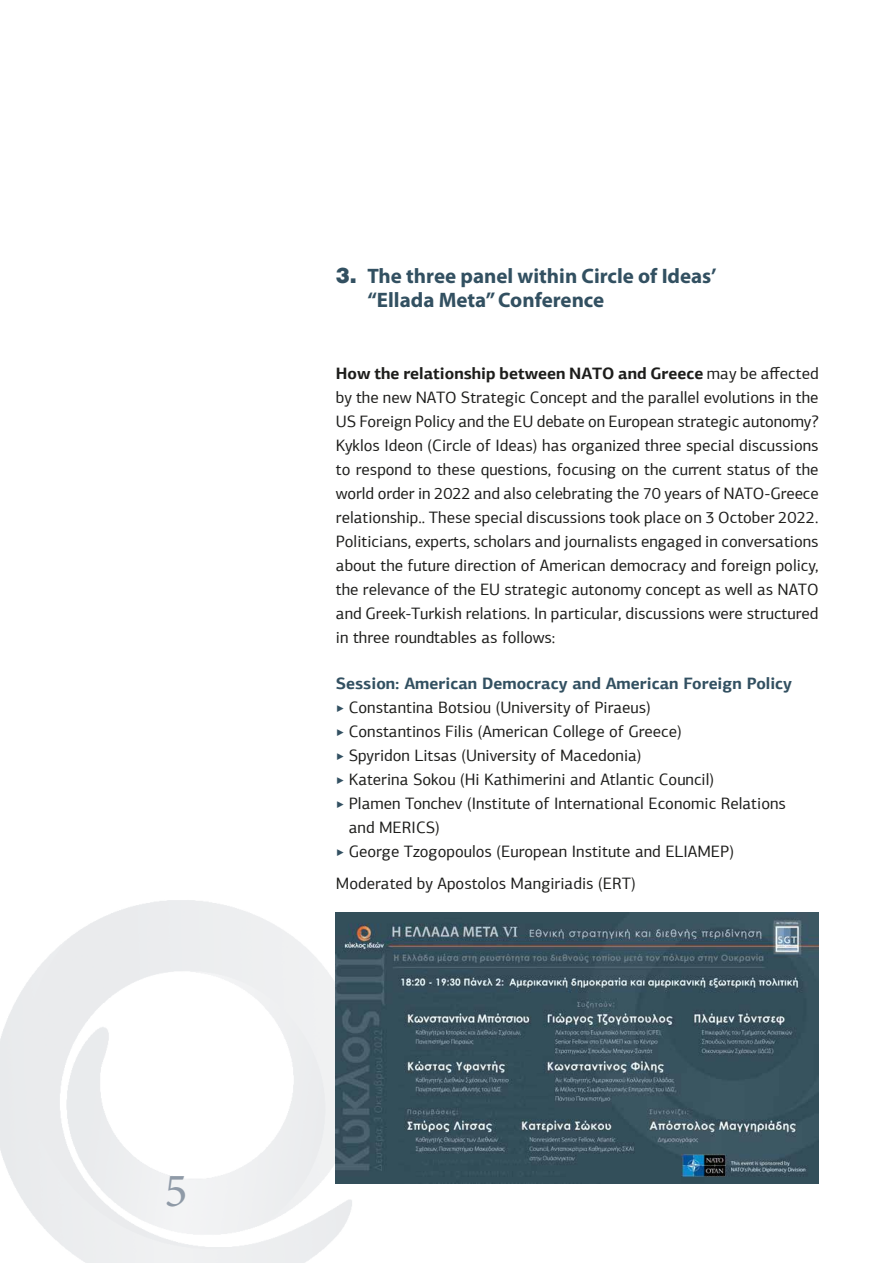
<style>
.page{position:relative;width:893px;height:1263px;background:#fff}
.page>*{position:absolute;margin:0;border:0;box-sizing:border-box;transform-origin:0 0}
.t1{font:48px "Minion Pro";color:#8f9aa7}
.t2{font:700 21px/24px "Myriad Pro";color:#325061}
.t3{font:16.5px/24px "PF Agora Sans Pro";color:#1d1d1b;text-align:justify}
.t4{font:700 16.5px "PF Agora Sans Pro";color:#325061}
.s1{font-family:"UB Helvetica";font-weight:900}
.s2{font-weight:700}
.s3{color:#325061}
</style>
<div class="page">
<img style="left:0;top:900px;width:352px;height:363px">
<img style="left:336px;top:912px;width:483px;height:272px">
<h1 class="t1" style="left:165px;top:1159px;width:25px">5</h1>
<p class="t2" style="left:367px;top:263px;width:351px;text-indent:-31px"><span class="s1">3.</span> The three panel within Circle of Ideas’ “Ellada Meta” Conference</p>
<p class="t3" style="left:336px;top:361px;width:484px"><span class="s2">How the relationship between NATO and Greece</span> may be affected by the new NATO Strategic Concept and the parallel evolutions in the US Foreign Policy and the EU debate on European strategic autonomy?<br>Kyklos Ideon (Circle of Ideas) has organized three special discussions to respond to these questions, focusing on the current status of the world order in 2022 and also celebrating the 70 years of NATO-Greece relationship.. These special discussions took place on 3 October 2022.<br>Politicians, experts, scholars and journalists engaged in conversations about the future direction of American democracy and foreign policy, the relevance of the EU strategic autonomy concept as well as NATO and Greek-Turkish relations. In particular, discussions were structured in three roundtables as follows:</p>
<p class="t4" style="left:336px;top:673px;width:458px">Session: American Democracy and American Foreign Policy</p>
<p class="t3" style="left:336px;top:696px;width:317px"><span class="s3">‣</span> Constantina Botsiou (University of Piraeus)</p>
<p class="t3" style="left:336px;top:720px;width:347px"><span class="s3">‣</span> Constantinos Filis (American College of Greece)</p>
<p class="t3" style="left:336px;top:744px;width:307px"><span class="s3">‣</span> Spyridon Litsas (University of Macedonia)</p>
<p class="t3" style="left:336px;top:768px;width:380px"><span class="s3">‣</span> Katerina Sokou (Hi Kathimerini and Atlantic Council)</p>
<p class="t3" style="left:336px;top:792px;width:451px"><span class="s3">‣</span> Plamen Tonchev (Institute of International Economic Relations</p>
<p class="t3" style="left:349px;top:816px;width:93px">and MERICS)</p>
<p class="t3" style="left:336px;top:840px;width:400px"><span class="s3">‣</span> George Tzogopoulos (European Institute and ELIAMEP)</p>
<p class="t3" style="left:336px;top:871px;width:301px">Moderated by Apostolos Mangiriadis (ERT)</p>
</div>
